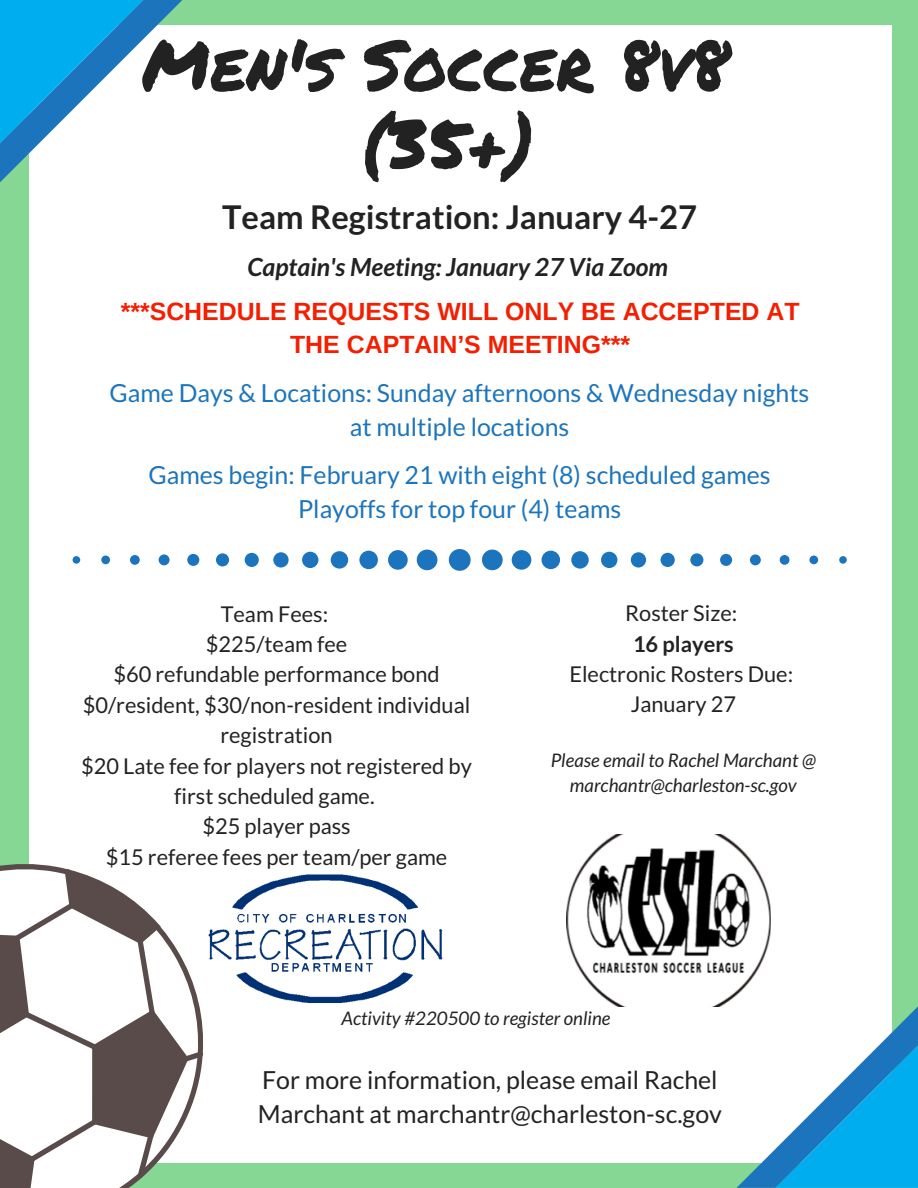
<style>
.page{position:relative;width:918px;height:1188px;background:#fff}
.page>*{position:absolute;margin:0;border:0;box-sizing:border-box;transform-origin:0 0}
.t1{font:70.05px "Permanent Marker";color:#222}
.t2{font:700 32.7px "Lato";color:#222}
.t3{font:24.9px "Lato";color:#1c75bc}
.t4{font:24.9px/33.8px "Lato";color:#222}
.t5{font:700 24.9px "Arimo";color:#f41e00}
.t6{font:italic 700 24.9px "Lato";color:#222}
.t7{font:21.75px "Lato";color:#222}
.t8{font:700 21.75px "Lato";color:#222}
.t9{font:italic 18.75px/25.8px "Lato";color:#222;text-align:center}
</style>
<div class="page">
<svg style="left:0;top:0;width:182px;height:182px"></svg>
<svg style="left:737px;top:1006px;width:181px;height:182px"></svg>
<svg style="left:73px;top:549px;width:774px;height:22px"></svg>
<svg style="left:238px;top:1163px;width:31px;height:25px"></svg>
<svg style="left:0;top:824px;width:238px;height:364px"></svg>
<img style="left:205px;top:871px;width:238px;height:136px">
<img style="left:567px;top:834px;width:204px;height:172px">
<p class="t1" style="left:142px;top:13px;width:589px">Men's Soccer 8v8</p>
<p class="t1" style="left:363px;top:92px;width:173px">(35+)</p>
<p class="t2" style="left:222px;top:197px;width:476px">Team Registration: January 4-27</p>
<p class="t6" style="left:248px;top:252px;width:422px">Captain's Meeting: January 27 Via Zoom</p>
<p class="t5" style="left:121px;top:297px;width:680px">***SCHEDULE REQUESTS WILL ONLY BE ACCEPTED AT</p>
<p class="t5" style="left:290px;top:331px;width:342px">THE CAPTAIN’S MEETING***</p>
<p class="t3" style="left:110px;top:377px;width:701px">Game Days &amp; Locations: Sunday afternoons &amp; Wednesday nights</p>
<p class="t3" style="left:350px;top:411px;width:221px">at multiple locations</p>
<p class="t3" style="left:149px;top:460px;width:624px">Games begin: February 21 with eight (8) scheduled games</p>
<p class="t3" style="left:298px;top:493px;width:325px">Playoffs for top four (4) teams</p>
<p class="t7" style="left:221px;top:600px;width:109px">Team Fees:</p>
<p class="t7" style="left:206px;top:631px;width:143px">$225/team fee</p>
<p class="t7" style="left:113px;top:661px;width:328px">$60 refundable performance bond</p>
<p class="t7" style="left:83px;top:691px;width:389px">$0/resident, $30/non-resident individual</p>
<p class="t7" style="left:220px;top:722px;width:114px">registration</p>
<p class="t7" style="left:81px;top:752px;width:392px">$20 Late fee for players not registered by</p>
<p class="t7" style="left:174px;top:782px;width:202px">first scheduled game.</p>
<p class="t7" style="left:202px;top:813px;width:150px">$25 player pass</p>
<p class="t7" style="left:106px;top:843px;width:343px">$15 referee fees per team/per game</p>
<p class="t7" style="left:625px;top:600px;width:114px">Roster Size:</p>
<p class="t8" style="left:633px;top:630px;width:102px">16 players</p>
<p class="t7" style="left:569px;top:661px;width:225px">Electronic Rosters Due:</p>
<p class="t7" style="left:631px;top:691px;width:107px">January 27</p>
<p class="t9" style="left:551px;top:746px;width:267px">Please email to Rachel Marchant @ marchantr@charleston-sc.gov</p>
<p class="t9" style="left:341px;top:1005px;width:271px">Activity #220500 to register online</p>
<p class="t4" style="left:258px;top:1062px;width:465px">For more information, please email Rachel<br>Marchant at marchantr@charleston-sc.gov</p>
</div>
